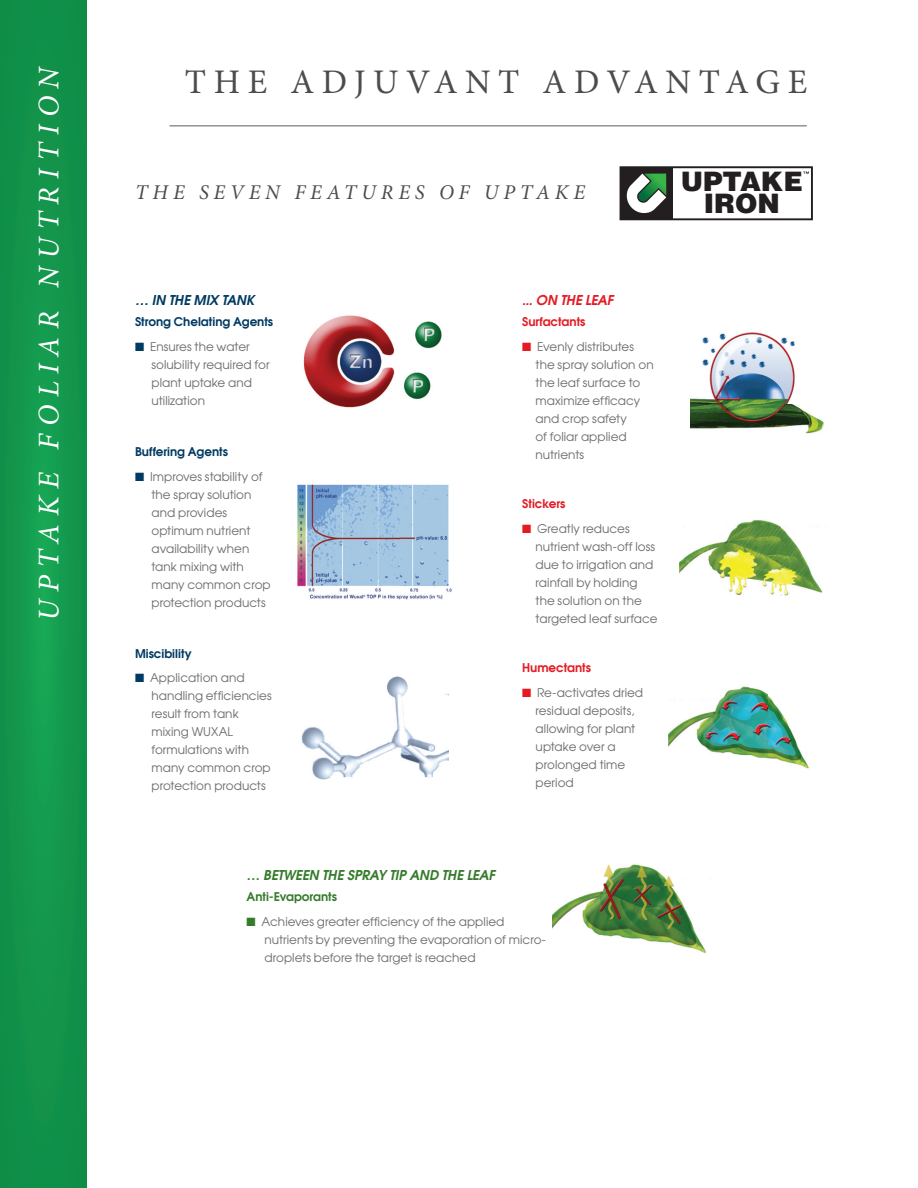
<style>
.page{position:relative;width:918px;height:1188px;background:#fff}
.page>*{position:absolute;margin:0;border:0;box-sizing:border-box;transform-origin:0 0}
.t1{font:34.5px "Minion Pro";letter-spacing:.22em;color:#4b4c4d}
.t2{font:italic 30px "Minion Pro";letter-spacing:.255em;color:#fff}
.t3{font:900 26.85px/22.4px "Helvetica LT";color:#231f20;text-align:center}
.t4{font:italic 21px "Minion Pro";letter-spacing:.23em;color:#4b4c4d}
.t5{font:italic 600 13.5px "Avant Garde";letter-spacing:-.02em;color:#357b2b}
.t6{font:italic 600 13.5px "Avant Garde";letter-spacing:-.01em;color:#003a62}
.t7{font:italic 600 13.5px "Avant Garde";letter-spacing:-.025em;color:#e51a23}
.t8{font:12px/18px "Avant Garde";color:#6c6d70}
.t9{font:600 12px "Avant Garde";color:#003a62}
.t10{font:600 12px "Avant Garde";letter-spacing:-.005em;color:#e51a23}
.t11{font:600 12px "Avant Garde";letter-spacing:-.005em;color:#357b2b}
.s1{color:#003a62}
.s2{color:#e51a23}
.s3{color:#357b2b}
</style>
<div class="page">
<svg style="left:0;top:0;width:86px;height:1188px;background:#12944b"></svg>
<hr style="left:170px;top:125px;width:637px;height:1px;background:#6c6d70">
<div style="left:621px;top:167px;width:52px;height:52px;background:#231f20"></div>
<div style="left:620px;top:166px;width:193px;height:54px;border:2px solid #231f20"></div>
<svg style="left:627px;top:174px;width:39px;height:39px"></svg>
<svg style="left:803px;top:172px;width:6px;height:2px"></svg>
<img style="left:303px;top:315px;width:139px;height:93px">
<img style="left:297px;top:484px;width:155px;height:116px">
<img style="left:301px;top:676px;width:147px;height:104px">
<img style="left:691px;top:333px;width:133px;height:101px">
<img style="left:669px;top:686px;width:140px;height:83px">
<img style="left:679px;top:520px;width:144px;height:75px">
<img style="left:552px;top:864px;width:154px;height:88px">
<h2 class="t2" style="left:28px;top:621px;width:557px;rotate:-90deg">UPTAKE FOLIAR NUTRITION</h2>
<h1 class="t1" style="left:185px;top:58px;width:624px">THE ADJUVANT ADVANTAGE</h1>
<h3 class="t4" style="left:135px;top:178px;width:452px">THE SEVEN FEATURES OF UPTAKE</h3>
<h3 class="t3" style="left:681px;top:169px;width:123px">UPTAKE<br>IRON</h3>
<p class="t6" style="left:135px;top:291px;width:121px">… IN THE MIX TANK</p>
<p class="t9" style="left:135px;top:314px;width:140px">Strong Chelating Agents</p>
<p class="t8" style="left:152px;top:337px;width:120px;text-indent:-16px"><span class="s1">■</span> Ensures the water solubility required for plant uptake and utilization</p>
<p class="t9" style="left:135px;top:443px;width:94px">Buffering Agents</p>
<p class="t8" style="left:152px;top:467px;width:121px;text-indent:-16px"><span class="s1">■</span> Improves stability of the spray solution and provides optimum nutrient availability when tank mixing with many common crop protection products</p>
<p class="t9" style="left:135px;top:645px;width:58px">Miscibility</p>
<p class="t8" style="left:152px;top:669px;width:122px;text-indent:-16px"><span class="s1">■</span> Application and handling efficiencies result from tank mixing WUXAL formulations with many common crop protection products</p>
<p class="t7" style="left:522px;top:291px;width:93px">... ON THE LEAF</p>
<p class="t10" style="left:522px;top:314px;width:65px">Surfactants</p>
<p class="t8" style="left:536px;top:337px;width:120px;text-indent:-14px"><span class="s2">■</span> Evenly distributes the spray solution on the leaf surface to maximize efficacy and crop safety<br>of foliar applied nutrients</p>
<p class="t10" style="left:522px;top:496px;width:45px">Stickers</p>
<p class="t8" style="left:536px;top:519px;width:123px;text-indent:-14px"><span class="s2">■</span> Greatly reduces nutrient wash-off loss due to irrigation and rainfall by holding the solution on the targeted leaf surface</p>
<p class="t10" style="left:522px;top:660px;width:70px">Humectants</p>
<p class="t8" style="left:536px;top:684px;width:109px;text-indent:-14px"><span class="s2">■</span> Re-activates dried residual deposits, allowing for plant uptake over a prolonged time period</p>
<p class="t5" style="left:247px;top:866px;width:250px">… BETWEEN THE SPRAY TIP AND THE LEAF</p>
<p class="t11" style="left:247px;top:889px;width:92px">Anti-Evaporants</p>
<p class="t8" style="left:265px;top:913px;width:283px;text-indent:-18px"><span class="s3">■</span> Achieves greater efficiency of the applied nutrients by preventing the evaporation of micro&shy;droplets before the target is reached</p>
</div>
